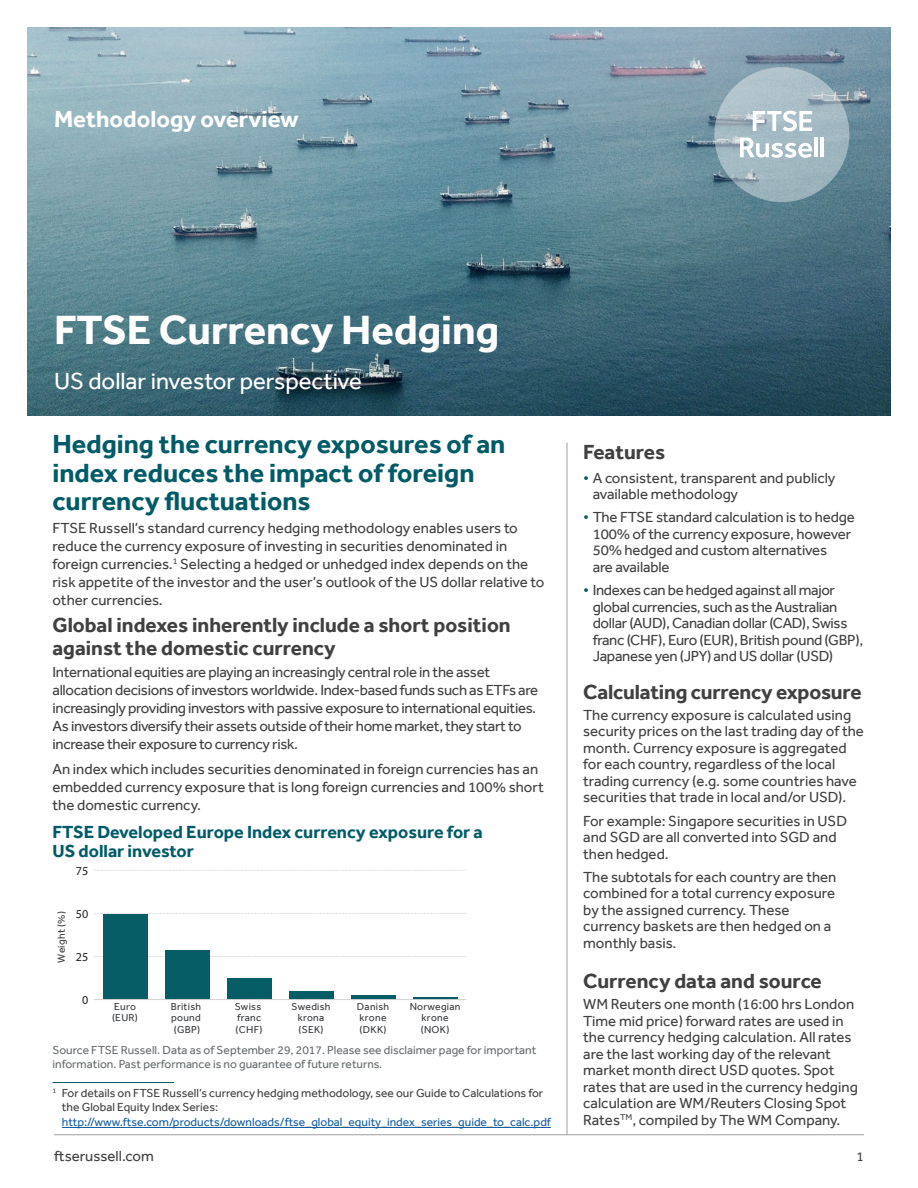
<style>
.page{position:relative;width:918px;height:1188px;background:#fff}
.page>*{position:absolute;margin:0;border:0;box-sizing:border-box;transform-origin:0 0}
.t1{font:700 42px "Effra";color:#fff}
.Heading_1{font:700 27px/28.5px "Effra";color:#005b67}
.Subtitle{font:24px "Effra";color:#fff}
.t2{font:700 24px "Effra";color:#fff}
.Heading_2{font:700 21px/22.5px "Effra";color:#404040}
.Heading_3{font:700 18px/19.5px "Effra";color:#005b67}
.Body_text{font:15px/16.5px "Effra";color:#404040}
.Body_text-2{font:15px/18px "Effra";letter-spacing:-.02em;color:#404040}
.t3{font:13.5px "Effra";color:#404040}
.t4{font:12.15px "Myriad Pro";color:#231f20}
.Footnote_text{font:12px/14.4px "Effra";color:#404040}
.Caption_Source{font:12px/14.4px "Effra";color:#696d6f}
.t5{font:10.35px/11.6px "Effra";letter-spacing:.025em;color:#373a3d}
.s1{color:#175d9e}
.s2{color:#005b67}
</style>
<div class="page">
<hr style="left:54px;top:1134px;width:810px;height:1px;background:#9f9f9f">
<img style="left:28px;top:27px;width:862px;height:389px">
<svg style="left:714px;top:67px;width:135px;height:135px;background:#a4b9c2"></svg>
<hr style="left:814px;top:137px;width:4px;height:20px;background:#fff">
<hr style="left:821px;top:137px;width:3px;height:20px;background:#fff">
<svg style="left:740px;top:137px;width:72px;height:21px"></svg>
<svg style="left:753px;top:111px;width:59px;height:20px"></svg>
<svg style="left:94px;top:956px;width:372px;height:1px"></svg>
<svg style="left:94px;top:913px;width:372px;height:1px"></svg>
<svg style="left:94px;top:870px;width:372px;height:1px"></svg>
<div style="left:103px;top:914px;width:44px;height:86px;background:#065d66"></div>
<div style="left:165px;top:950px;width:44px;height:50px;background:#065d66"></div>
<div style="left:227px;top:978px;width:45px;height:22px;background:#065d66"></div>
<div style="left:289px;top:991px;width:45px;height:9px;background:#065d66"></div>
<div style="left:351px;top:995px;width:45px;height:5px;background:#065d66"></div>
<hr style="left:413px;top:997px;width:45px;height:3px;background:#065d66">
<hr style="left:94px;top:999px;width:372px;height:1px;background:#d1d4d3">
<hr style="left:567px;top:443px;width:1px;height:692px;background:#9f9f9f">
<hr style="left:52px;top:1082px;width:122px;height:1px;background:#005b67">
<hr style="left:62px;top:1127px;width:489px;height:1px;background:#175d9e">
<p class="t2" style="left:54px;top:105px;width:246px">Methodology overview</p>
<p class="t1" style="left:54px;top:305px;width:447px">FTSE Currency Hedging</p>
<p class="Subtitle" style="left:54px;top:367px;width:309px">US dollar investor perspective</p>
<p class="Heading_1" style="left:52px;top:429px;width:455px">Hedging the currency exposures of an index reduces the impact of foreign currency fluctuations</p>
<p class="Body_text" style="left:52px;top:519px;width:493px;line-height:18px">FTSE Russell’s standard currency hedging methodology enables users to reduce the currency exposure of investing in securities denominated in foreign currencies.<sup>1</sup> Selecting a hedged or unhedged index depends on the risk appetite of the investor and the user’s outlook of the US dollar relative to other currencies.</p>
<p class="Heading_2" style="left:52px;top:614px;width:460px">Global indexes inherently include a short position against the domestic currency</p>
<p class="Body_text-2" style="left:52px;top:663px;width:487px">International equities are playing an increasingly central role in the asset allocation decisions of investors worldwide. Index-based funds such as ETFs are increasingly providing investors with passive exposure to international equities.<br>As investors diversify their assets outside of their home market, they start to increase their exposure to currency risk.</p>
<p class="Body_text" style="left:52px;top:760px;width:493px;line-height:18px">An index which includes securities denominated in foreign currencies has an embedded currency exposure that is long foreign currencies and 100% short the domestic currency.</p>
<p class="Heading_3" style="left:52px;top:822px;width:432px">FTSE Developed Europe Index currency exposure for a<br>US dollar investor</p>
<p class="t4" style="left:76px;top:863px;width:14px">75</p>
<p class="t5" style="left:55px;top:963px;width:53px;rotate:-90deg">Weight (%)</p>
<p class="t4" style="left:76px;top:906px;width:14px">50</p>
<p class="t4" style="left:76px;top:949px;width:14px">25</p>
<p class="t4" style="left:82px;top:993px;width:8px">0</p>
<p class="t5" style="left:112px;top:1000px;width:27px">Euro (EUR)</p>
<p class="t5" style="left:171px;top:1000px;width:32px;text-align:justify">British pound (GBP)</p>
<p class="t5" style="left:235px;top:1000px;width:29px">Swiss franc (CHF)</p>
<p class="t5" style="left:292px;top:1000px;width:41px;text-align:center">Swedish krona (SEK)</p>
<p class="t5" style="left:357px;top:1000px;width:34px">Danish krone (DKK)</p>
<p class="t5" style="left:410px;top:1000px;width:52px;text-align:center">Norwegian krone (NOK)</p>
<p class="Caption_Source" style="left:52px;top:1043px;width:485px">Source FTSE Russell. Data as of September 29, 2017. Please see disclaimer page for important information. Past performance is no guarantee of future returns.</p>
<p class="Footnote_text" style="left:62px;top:1086px;width:490px;text-indent:-9px"><sup>1</sup> For details on FTSE Russell’s currency hedging methodology, see our Guide to Calculations for the Global Equity Index Series: <span class="s1">http://www.ftse.com/products/downloads/ftse_global_equity_index_series_guide_to_calc.pdf</span></p>
<p class="Heading_2" style="left:583px;top:441px;width:84px">Features</p>
<p class="Body_text" style="left:593px;top:469px;width:244px;text-indent:-9px"><span class="s2">•</span> A consistent, transparent and publicly available methodology</p>
<p class="Body_text" style="left:593px;top:509px;width:264px;text-indent:-9px"><span class="s2">•</span> The FTSE standard calculation is to hedge<br>100% of the currency exposure, however<br>50% hedged and custom alternatives<br>are available</p>
<p class="Body_text-2" style="left:593px;top:582px;width:272px;line-height:16.5px;text-indent:-9px"><span class="s2">•</span> Indexes can be hedged against all major global currencies, such as the Australian dollar (AUD), Canadian dollar (CAD), Swiss franc (CHF), Euro (EUR), British pound (GBP), Japanese yen (JPY) and US dollar (USD)</p>
<p class="Heading_2" style="left:583px;top:680px;width:280px">Calculating currency exposure</p>
<p class="Body_text" style="left:583px;top:706px;width:282px">The currency exposure is calculated using security prices on the last trading day of the month. Currency exposure is aggregated for each country, regardless of the local trading currency (e.g. some countries have securities that trade in local and/or USD).</p>
<p class="Body_text" style="left:583px;top:812px;width:265px">For example: Singapore securities in USD and SGD are all converted into SGD and then hedged.</p>
<p class="Body_text" style="left:583px;top:868px;width:255px">The subtotals for each country are then combined for a total currency exposure by the assigned currency. These currency baskets are then hedged on a monthly basis.</p>
<p class="Heading_2" style="left:583px;top:970px;width:240px">Currency data and source</p>
<p class="Body_text" style="left:583px;top:996px;width:276px">WM Reuters one month (16:00 hrs London Time mid price) forward rates are used in the currency hedging calculation. All rates are the last working day of the relevant market month direct USD quotes. Spot rates that are used in the currency hedging calculation are WM/Reuters Closing Spot Rates<sup>TM</sup>, compiled by The WM Company.</p>
<p class="Body_text" style="left:54px;top:1148px;width:101px">ftserussell.com</p>
<p class="t3" style="left:857px;top:1149px;width:9px">1</p>
</div>
